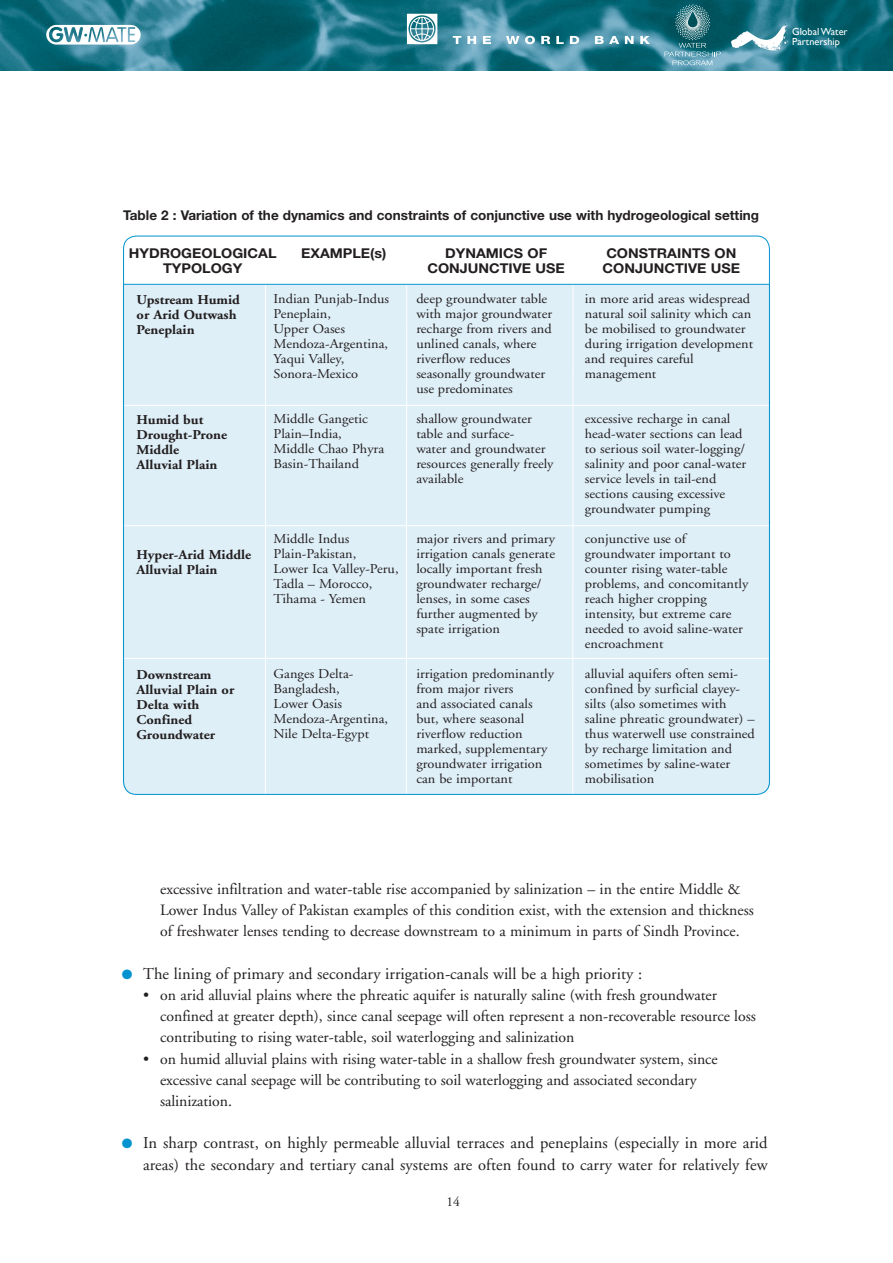
<style>
.page{position:relative;width:893px;height:1263px;background:#fff}
.page>*{position:absolute;margin:0;border:0;box-sizing:border-box;transform-origin:0 0}
.t1{font:16.5px/21.1px "Adobe Garamond";color:#231f20;text-align:right}
.t2{font:15.75px/21.3px "Adobe Garamond";color:#231f20}
.t3{font:13.5px/15px "Adobe Garamond";color:#231f20;scale:1.06 1}
.t4{font:700 13.5px/15px "Adobe Garamond";color:#231f20;scale:1.06 1}
.t5{font:700 13.5px "Helvetica Neue";color:#231f20}
.t6{font:700 13.5px/15px "Helvetica Neue";color:#231f20;text-align:center;scale:1.06 1}
.t7{font:13.5px "Adobe Garamond Pro";color:#231f20}
.t8{font:10.2px/10.2px "Gill Sans";color:#fff}
.s1{color:#0093d0}
</style>
<div class="page">
<div style="left:123px;top:236px;width:647px;height:559px;background:#dfeff8;border-radius:13px"></div>
<hr style="left:265px;top:279px;width:1px;height:542px;background:#fff">
<div style="left:52px;top:235px;width:783px;height:50px;background:#fff;border-radius:13px"></div>
<hr style="left:69px;top:405px;width:721px;height:1px;background:#fff">
<hr style="left:70px;top:658px;width:721px;height:1px;background:#fff">
<hr style="left:88px;top:525px;width:693px;height:1px;background:#fff">
<hr style="left:123px;top:284px;width:647px;height:1px;background:#0093d0">
<hr style="left:572px;top:285px;width:1px;height:522px;background:#fff">
<svg style="left:405px;top:284px;width:3px;height:509px"></svg>
<img style="left:0;top:0;width:893px;height:70px">
<svg style="left:407px;top:14px;width:30px;height:30px"></svg>
<svg style="left:453px;top:36px;width:8px;height:8px"></svg>
<svg style="left:467px;top:36px;width:9px;height:8px"></svg>
<svg style="left:483px;top:36px;width:8px;height:8px"></svg>
<svg style="left:506px;top:36px;width:13px;height:8px"></svg>
<svg style="left:525px;top:36px;width:10px;height:8px"></svg>
<svg style="left:541px;top:36px;width:9px;height:8px"></svg>
<svg style="left:556px;top:36px;width:8px;height:8px"></svg>
<svg style="left:570px;top:36px;width:9px;height:8px"></svg>
<svg style="left:595px;top:36px;width:24px;height:8px"></svg>
<svg style="left:625px;top:36px;width:9px;height:8px"></svg>
<svg style="left:640px;top:36px;width:10px;height:8px"></svg>
<svg style="left:46px;top:25px;width:95px;height:20px"></svg>
<svg style="left:664px;top:4px;width:57px;height:61px;background:#3a7e8a"></svg>
<svg style="left:739px;top:32px;width:5px;height:4px"></svg>
<svg style="left:751px;top:23px;width:38px;height:28px"></svg>
<p class="t8" style="left:792px;top:26px;width:57px">Global Water<br>Partnership</p>
<p class="t5" style="left:123px;top:207px;width:637px">Table 2 : Variation of the dynamics and constraints of conjunctive use with hydrogeological setting</p>
<p class="t6" style="left:129px;top:245px;width:141px">HYDROGEOLOGICAL<br>TYPOLOGY</p>
<p class="t6" style="left:301px;top:245px;width:82px">EXAMPLE(s)</p>
<p class="t6" style="left:427px;top:245px;width:131px">DYNAMICS OF<br>CONJUNCTIVE USE</p>
<p class="t4" style="left:137px;top:293px;width:99px">Upstream Humid or Arid Outwash<br>Peneplain</p>
<p class="t4" style="left:137px;top:413px;width:87px">Humid but<br>Drought-Prone<br>Middle<br>Alluvial Plain</p>
<p class="t3" style="left:274px;top:292px;width:111px">Indian Punjab-Indus<br>Peneplain,<br>Upper Oases<br>Mendoza-Argentina,<br>Yaqui Valley,<br>Sonora-Mexico</p>
<p class="t3" style="left:274px;top:412px;width:106px">Middle Gangetic<br>Plain–India,<br>Middle Chao Phyra<br>Basin-Thailand</p>
<p class="t3" style="left:416px;top:292px;width:130px">deep groundwater table with major groundwater recharge from rivers and unlined canals, where riverflow reduces seasonally groundwater use predominates</p>
<p class="t3" style="left:416px;top:412px;width:131px">shallow groundwater table and surface-<br>water and groundwater resources generally freely available</p>
<p class="t4" style="left:137px;top:548px;width:110px">Hyper-Arid Middle<br>Alluvial Plain</p>
<p class="t4" style="left:137px;top:668px;width:94px">Downstream<br>Alluvial Plain or<br>Delta with<br>Confined<br>Groundwater</p>
<p class="t3" style="left:274px;top:532px;width:119px">Middle Indus<br>Plain-Pakistan,<br>Lower Ica Valley-Peru,<br>Tadla – Morocco,<br>Tihama - Yemen</p>
<p class="t3" style="left:274px;top:667px;width:110px">Ganges Delta-<br>Bangladesh,<br>Lower Oasis<br>Mendoza-Argentina,<br>Nile Delta-Egypt</p>
<p class="t3" style="left:416px;top:532px;width:132px">major rivers and primary irrigation canals generate locally important fresh groundwater recharge/ lenses, in some cases further augmented by spate irrigation</p>
<p class="t3" style="left:416px;top:667px;width:131px">irrigation predominantly from major rivers<br>and associated canals but, where seasonal riverflow reduction marked, supplementary groundwater irrigation can be important</p>
<p class="t6" style="left:603px;top:245px;width:131px;text-align:left">CONSTRAINTS ON<br>CONJUNCTIVE USE</p>
<p class="t3" style="left:585px;top:292px;width:160px">in more arid areas widespread natural soil salinity which can be mobilised to groundwater during irrigation development and requires careful management</p>
<p class="t3" style="left:585px;top:412px;width:154px">excessive recharge in canal head-water sections can lead to serious soil water-logging/ salinity and poor canal-water service levels in tail-end sections causing excessive groundwater pumping</p>
<p class="t3" style="left:585px;top:532px;width:156px">conjunctive use of groundwater important to counter rising water-table problems, and concomitantly reach higher cropping intensity, but extreme care needed to avoid saline-water encroachment</p>
<p class="t3" style="left:585px;top:667px;width:162px">alluvial aquifers often semi&shy;confined by surficial clayey&shy;silts (also sometimes with saline phreatic groundwater) – thus waterwell use constrained by recharge limitation and sometimes by saline-water mobilisation</p>
<p class="t2" style="left:160px;top:878px;width:595px">excessive infiltration and water-table rise accompanied by salinization – in the entire Middle &amp;<br>Lower Indus Valley of Pakistan examples of this condition exist, with the extension and thickness of freshwater lenses tending to decrease downstream to a minimum in parts of Sindh Province.</p>
<p class="t1" style="left:122px;top:963px;width:522px"><span class="s1">●</span> The lining of primary and secondary irrigation-canals will be a high priority :</p>
<p class="t2" style="left:160px;top:985px;width:597px;text-indent:-17px">• on arid alluvial plains where the phreatic aquifer is naturally saline (with fresh groundwater confined at greater depth), since canal seepage will often represent a non-recoverable resource loss contributing to rising water-table, soil waterlogging and salinization</p>
<p class="t2" style="left:160px;top:1048px;width:559px;text-indent:-17px">• on humid alluvial plains with rising water-table in a shallow fresh groundwater system, since excessive canal seepage will be contributing to soil waterlogging and associated secondary salinization.</p>
<p class="t1" style="left:122px;top:1133px;width:647px"><span class="s1">●</span> In sharp contrast, on highly permeable alluvial terraces and peneplains (especially in more arid areas) the secondary and tertiary canal systems are often found to carry water for relatively few</p>
<p class="t7" style="left:446px;top:1193px;width:15px">14</p>
</div>
